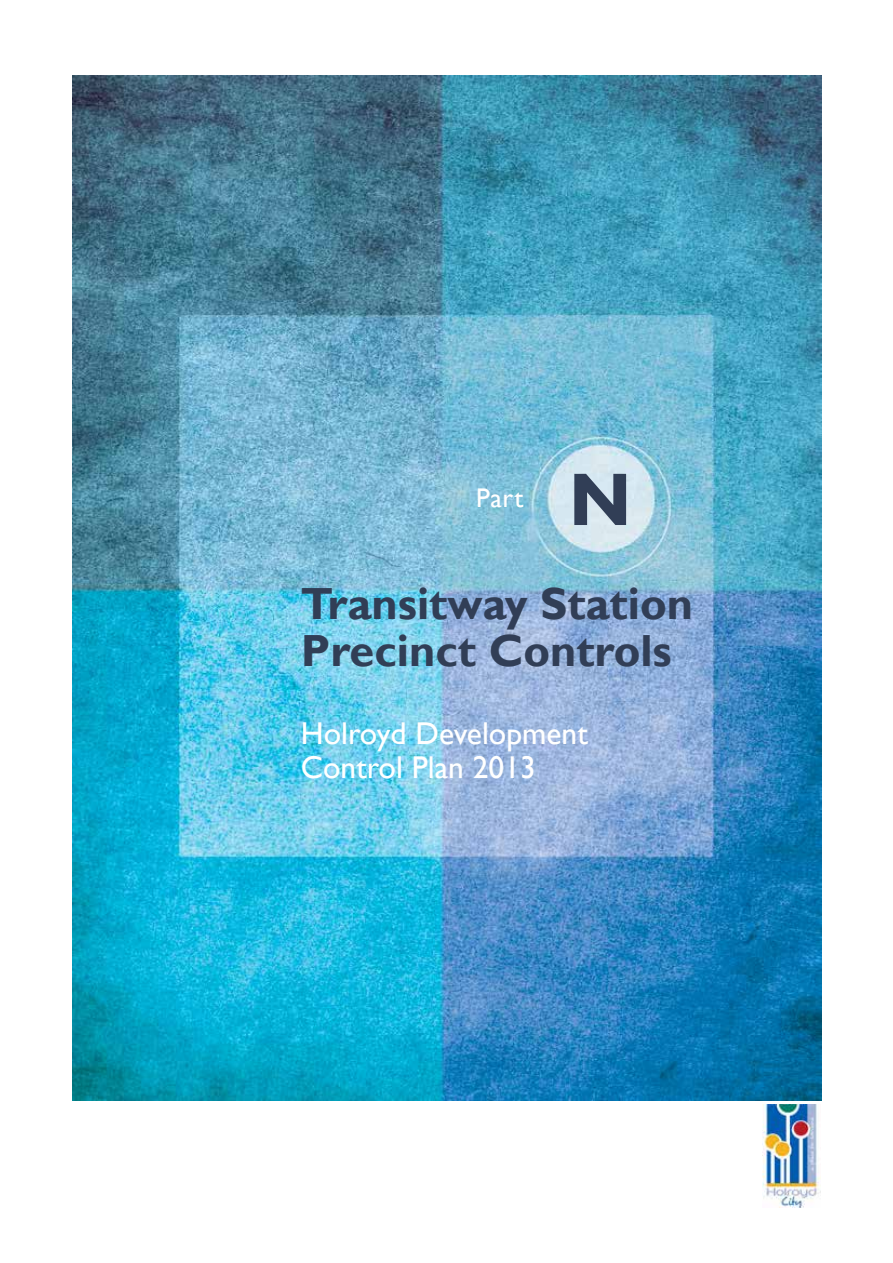
<style>
.page{position:relative;width:893px;height:1263px;background:#fff}
.page>*{position:absolute;margin:0;border:0;box-sizing:border-box;transform-origin:0 0}
.t1{font:700 75px "Gill Sans";color:#313e56}
.t2{font:700 45px/46.5px "Gill Sans";color:#313e56}
.t3{font:31.5px/34.5px "Gill Sans";color:#fff}
.t4{font:27px "Gill Sans";color:#fff}
</style>
<div class="page">
<img style="left:73px;top:75px;width:749px;height:1025px">
<img style="left:762px;top:1104px;width:59px;height:104px">
<p class="t4" style="left:476px;top:482px;width:49px">Part</p>
<h1 class="t1" style="left:569px;top:455px;width:65px">N</h1>
<p class="t2" style="left:301px;top:582px;width:394px">Transitway Station<br>Precinct Controls</p>
<p class="t3" style="left:301px;top:716px;width:289px">Holroyd Development<br>Control Plan 2013</p>
</div>
